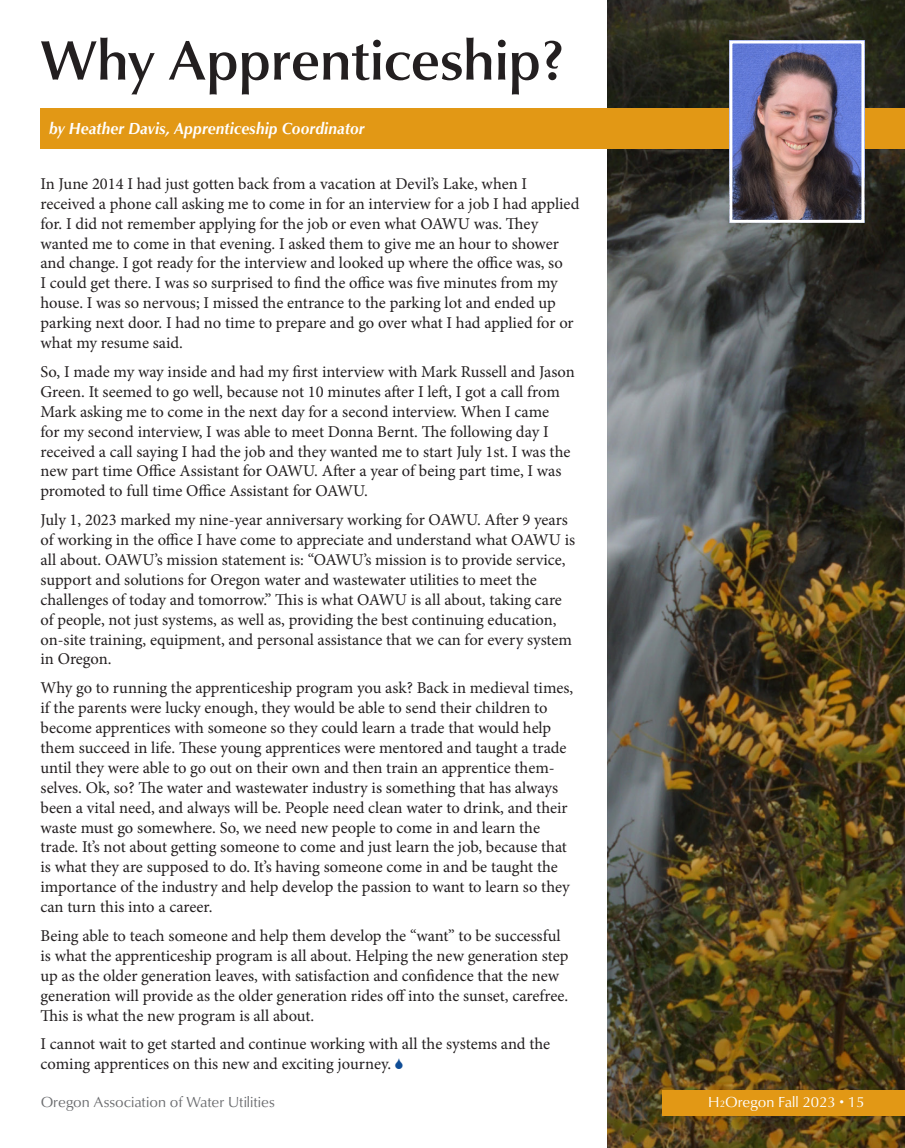
<style>
.page{position:relative;width:905px;height:1148px;background:#fff}
.page>*{position:absolute;margin:0;border:0;box-sizing:border-box;transform-origin:0 0}
.Headline{font:500 57px "Classico URW";letter-spacing:-.005em;color:#231f20}
.Copy_11{font:16.5px/20px "Minion Pro";letter-spacing:-.005em;color:#231f20}
.Byline{font:italic 700 16.5px "Classico URW";letter-spacing:.01em;color:#fff;scale:.94 1}
.t1{font:15px "Classico URW";color:#6c6d70}
.t2{font:15px "Classico URW";color:#fff}
.s1{font-size:9.75px}
</style>
<div class="page">
<img style="left:608px;top:0;width:296px;height:1148px">
<div style="left:662px;top:1090px;width:242px;height:25px;background:#e29815"></div>
<div style="left:40px;top:108px;width:864px;height:40px;background:#e29815"></div>
<img style="left:733px;top:44px;width:127px;height:175px">
<div style="left:729px;top:40px;width:135px;height:183px;border:3px solid #fff"></div>
<p class="Headline" style="left:40px;top:18px;width:525px">Why Apprenticeship?</p>
<p class="Byline" style="left:49px;top:116px;width:337px">by Heather Davis, Apprenticeship Coordinator</p>
<p class="Copy_11" style="left:40px;top:174px;width:540px">In June 2014 I had just gotten back from a vacation at Devil’s Lake, when I received a phone call asking me to come in for an interview for a job I had applied for. I did not remember applying for the job or even what OAWU was. They wanted me to come in that evening. I asked them to give me an hour to shower and change. I got ready for the interview and looked up where the office was, so<br>I could get there. I was so surprised to find the office was five minutes from my house. I was so nervous; I missed the entrance to the parking lot and ended up parking next door. I had no time to prepare and go over what I had applied for or what my resume said.</p>
<p class="Copy_11" style="left:40px;top:362px;width:536px">So, I made my way inside and had my first interview with Mark Russell and Jason Green. It seemed to go well, because not 10 minutes after I left, I got a call from Mark asking me to come in the next day for a second interview. When I came<br>for my second interview, I was able to meet Donna Bernt. The following day I received a call saying I had the job and they wanted me to start July 1st. I was the new part time Office Assistant for OAWU. After a year of being part time, I was promoted to full time Office Assistant for OAWU.</p>
<p class="Copy_11" style="left:40px;top:510px;width:536px">July 1, 2023 marked my nine-year anniversary working for OAWU. After 9 years of working in the office I have come to appreciate and understand what OAWU is all about. OAWU’s mission statement is: “OAWU’s mission is to provide service, support and solutions for Oregon water and wastewater utilities to meet the challenges of today and tomorrow.” This is what OAWU is all about, taking care of people, not just systems, as well as, providing the best continuing education, on-site training, equipment, and personal assistance that we can for every system in Oregon.</p>
<p class="Copy_11" style="left:40px;top:678px;width:534px">Why go to running the apprenticeship program you ask? Back in medieval times, if the parents were lucky enough, they would be able to send their children to become apprentices with someone so they could learn a trade that would help them succeed in life. These young apprentices were mentored and taught a trade until they were able to go out on their own and then train an apprentice them&shy;selves. Ok, so? The water and wastewater industry is something that has always been a vital need, and always will be. People need clean water to drink, and their waste must go somewhere. So, we need new people to come in and learn the trade. It’s not about getting someone to come and just learn the job, because that is what they are supposed to do. It’s having someone come in and be taught the importance of the industry and help develop the passion to want to learn so they can turn this into a career.</p>
<p class="Copy_11" style="left:40px;top:925px;width:529px">Being able to teach someone and help them develop the “want” to be successful is what the apprenticeship program is all about. Helping the new generation step up as the older generation leaves, with satisfaction and confidence that the new generation will provide as the older generation rides off into the sunset, carefree.<br>This is what the new program is all about.</p>
<p class="Copy_11" style="left:40px;top:1034px;width:511px">I cannot wait to get started and continue working with all the systems and the coming apprentices on this new and exciting journey.</p>
<p class="t1" style="left:40px;top:1091px;width:236px">Oregon Association of Water Utilities</p>
<p class="t2" style="left:708px;top:1091px;width:158px">H<span class="s1">2</span>Oregon Fall 2023 • 15</p>
</div>
